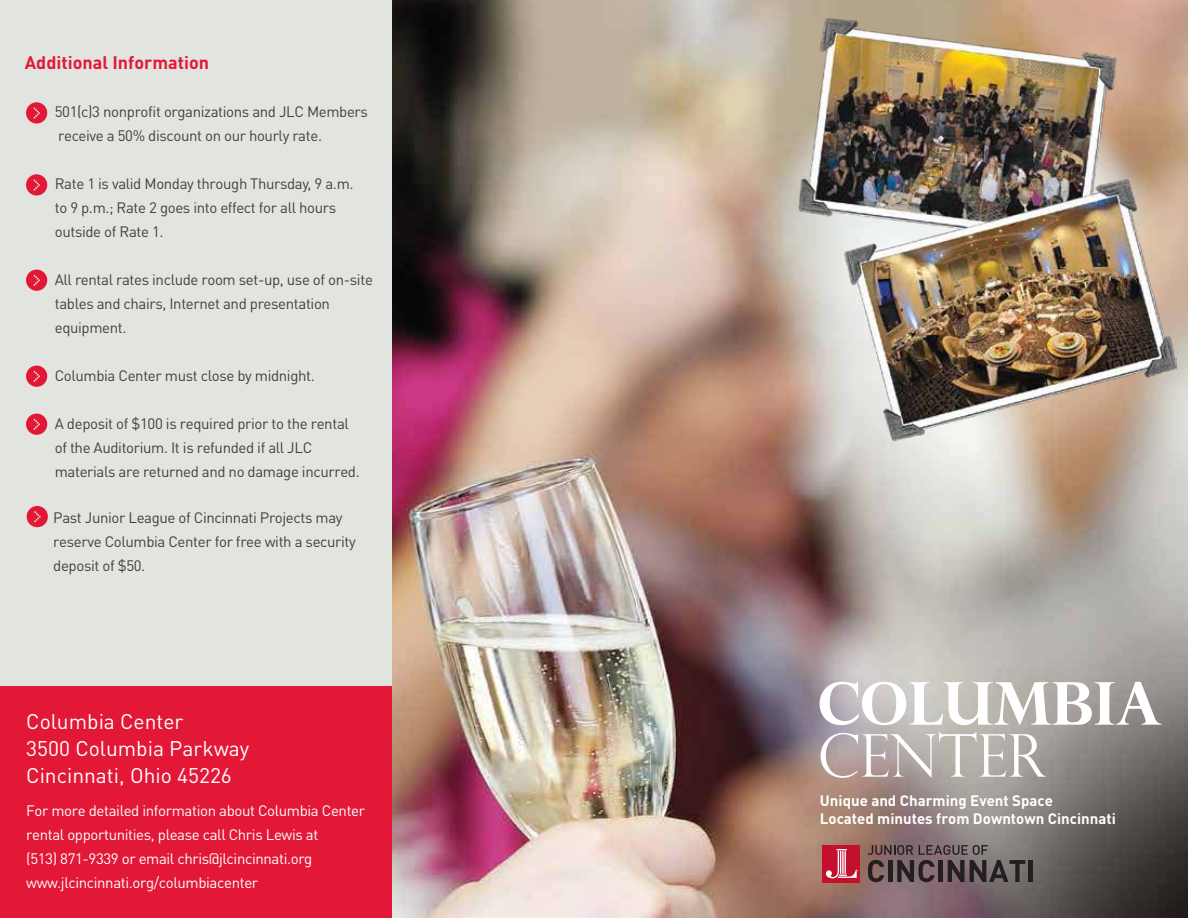
<style>
.page{position:relative;width:1188px;height:918px;background:#fff}
.page>*{position:absolute;margin:0;border:0;box-sizing:border-box;transform-origin:0 0}
.t1{font:21px/27px "DINOT";color:#fff}
.t2{font:700 18px "DINOT";color:#e31837}
.t3{font:15px/24px "DINOT";letter-spacing:-.025em;color:#414042}
.t4{font:15px/24px "DINOT";letter-spacing:-.025em;color:#fff}
.t5{font:700 15px/18px "DINOT";color:#fff}
</style>
<div class="page">
<div style="left:0;top:0;width:393px;height:918px;background:#e2e4df"></div>
<div style="left:0;top:686px;width:393px;height:232px;background:#e31837"></div>
<img style="left:392px;top:0;width:796px;height:918px">
<img style="left:799px;top:18px;width:377px;height:620px">
<svg style="left:820px;top:682px;width:342px;height:43px"></svg>
<svg style="left:821px;top:732px;width:225px;height:46px"></svg>
<div style="left:823px;top:845px;width:37px;height:37px;background:#c3102f"></div>
<svg style="left:826px;top:849px;width:33px;height:29px"></svg>
<hr style="left:1029px;top:860px;width:4px;height:22px;background:#231f20">
<svg style="left:868px;top:845px;width:157px;height:37px;background:#615456"></svg>
<svg style="left:26px;top:102px;width:21px;height:22px"></svg>
<svg style="left:26px;top:174px;width:21px;height:22px"></svg>
<svg style="left:26px;top:270px;width:21px;height:21px"></svg>
<svg style="left:26px;top:366px;width:21px;height:21px"></svg>
<svg style="left:26px;top:414px;width:21px;height:21px"></svg>
<svg style="left:27px;top:506px;width:21px;height:21px"></svg>
<p class="t2" style="left:25px;top:51px;width:186px">Additional Information</p>
<p class="t3" style="left:55px;top:99px;width:315px">501(c)3 nonprofit organizations and JLC Members receive a 50% discount on our hourly rate.</p>
<p class="t3" style="left:55px;top:171px;width:300px">Rate 1 is valid Monday through Thursday, 9 a.m. to 9 p.m.; Rate 2 goes into effect for all hours outside of Rate 1.</p>
<p class="t3" style="left:55px;top:267px;width:320px">All rental rates include room set-up, use of on-site tables and chairs, Internet and presentation equipment.</p>
<p class="t3" style="left:55px;top:363px;width:262px">Columbia Center must close by midnight.</p>
<p class="t3" style="left:55px;top:411px;width:306px">A deposit of $100 is required prior to the rental of the Auditorium. It is refunded if all JLC materials are returned and no damage incurred.</p>
<p class="t3" style="left:53px;top:506px;width:304px">Past Junior League of Cincinnati Projects may reserve Columbia Center for free with a security deposit of $50.</p>
<h1 class="t1" style="left:26px;top:708px;width:225px">Columbia Center<br>3500 Columbia Parkway<br>Cincinnati, Ohio 45226</h1>
<p class="t4" style="left:26px;top:799px;width:340px">For more detailed information about Columbia Center rental opportunities, please call Chris Lewis at<br>(513) 871-9339 or email chris@jlcincinnati.org www.jlcincinnati.org/columbiacenter</p>
<p class="t5" style="left:820px;top:791px;width:297px">Unique and Charming Event Space<br>Located minutes from Downtown Cincinnati</p>
</div>
